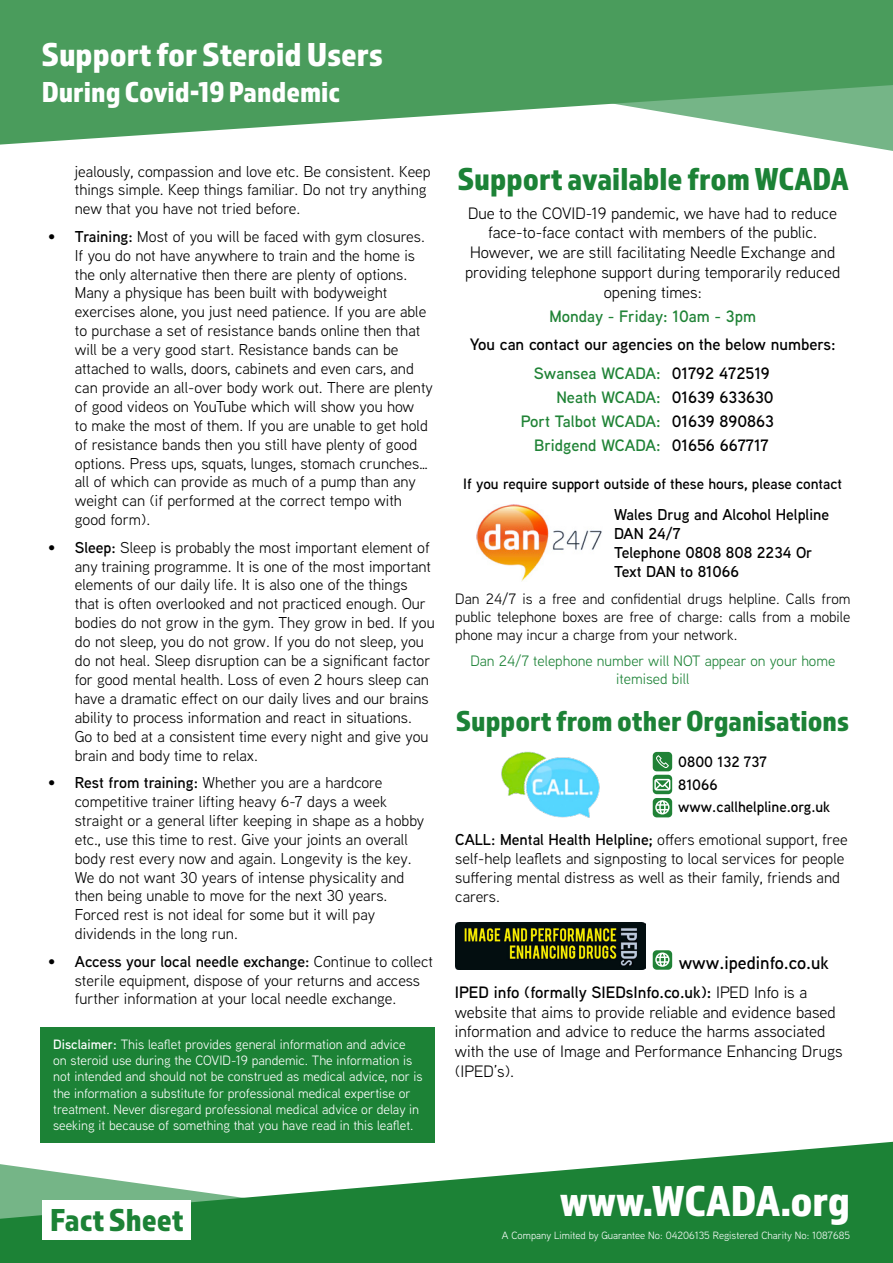
<style>
.page{position:relative;width:893px;height:1263px;background:#fff}
.page>*{position:absolute;margin:0;border:0;box-sizing:border-box;transform-origin:0 0}
.t1{font:45px "Almaq Refined";color:#fff}
.t2{font:34.5px "Almaq Refined";color:#fff}
.t3{font:33px "Almaq Refined";color:#1c8236}
.t4{font:30px "Almaq Refined";color:#1c8236}
.t5{font:30px "Almaq Refined";color:#fff}
.t6{font:600 18px "Aaux Next";color:#000}
.t7{font:16.5px/19.8px "Aaux Next";color:#000;text-align:center}
.t8{font:600 16.5px/24px "Aaux Next";color:#000}
.t9{font:600 16.5px/24px "Aaux Next";color:#208336;text-align:right}
.t10{font:15.75px/18.9px "Aaux Next";color:#000}
.t11{font:600 15.75px/18.9px "Aaux Next";color:#000}
.t12{font:15px/18px "Aaux Next";color:#000;text-align:justify}
.t13{font:600 15px/22.2px "Aaux Next";color:#000}
.t14{font:15px/18px "Aaux Next";color:#1c8236;text-align:center}
.t15{font:13.5px/16.2px "Aaux Next";color:#fff}
.t16{font:10.5px "Aaux Next";color:#fff}
.s1{font-weight:600}
</style>
<div class="page">
<svg style="left:0;top:1142px;width:893px;height:121px;fill:#1c8236"></svg>
<svg style="left:0;top:0;width:893px;height:145px;background:#65ab75"></svg>
<div style="left:43px;top:1199px;width:148px;height:40px;background:#fff"></div>
<img style="left:476px;top:505px;width:126px;height:76px">
<img style="left:455px;top:922px;width:191px;height:47px">
<img style="left:501px;top:751px;width:99px;height:67px">
<svg style="left:653px;top:950px;width:19px;height:20px"></svg>
<svg style="left:653px;top:752px;width:19px;height:65px"></svg>
<div style="left:40px;top:1027px;width:395px;height:116px;background:#1c8236"></div>
<h2 class="t2" style="left:42px;top:33px;width:343px">Support for Steroid Users</h2>
<h3 class="t5" style="left:42px;top:74px;width:300px">During Covid-19 Pandemic</h3>
<p class="t10" style="left:75px;top:161px;width:357px">jealously, compassion and love etc. Be consistent. Keep things simple. Keep things familiar. Do not try anything new that you have not tried before.</p>
<p class="t10" style="left:75px;top:226px;width:360px;text-indent:-27px"><span class="s1">• Training:</span> Most of you will be faced with gym closures.<br>If you do not have anywhere to train and the home is the only alternative then there are plenty of options.<br>Many a physique has been built with bodyweight exercises alone, you just need patience. If you are able to purchase a set of resistance bands online then that will be a very good start. Resistance bands can be attached to walls, doors, cabinets and even cars, and can provide an all-over body work out. There are plenty of good videos on YouTube which will show you how<br>to make the most of them. If you are unable to get hold of resistance bands then you still have plenty of good options. Press ups, squats, lunges, stomach crunches… all of which can provide as much of a pump than any weight can (if performed at the correct tempo with good form).</p>
<p class="t10" style="left:75px;top:537px;width:361px;text-indent:-27px"><span class="s1">• Sleep:</span> Sleep is probably the most important element of any training programme. It is one of the most important elements of our daily life. It is also one of the things that is often overlooked and not practiced enough. Our bodies do not grow in the gym. They grow in bed. If you do not sleep, you do not grow. If you do not sleep, you do not heal. Sleep disruption can be a significant factor for good mental health. Loss of even 2 hours sleep can have a dramatic effect on our daily lives and our brains ability to process information and react in situations.<br>Go to bed at a consistent time every night and give you brain and body time to relax.</p>
<p class="t10" style="left:75px;top:772px;width:351px;text-indent:-27px"><span class="s1">• Rest from training:</span> Whether you are a hardcore competitive trainer lifting heavy 6-7 days a week straight or a general lifter keeping in shape as a hobby etc., use this time to rest. Give your joints an overall body rest every now and again. Longevity is the key.<br>We do not want 30 years of intense physicality and then being unable to move for the next 30 years.<br>Forced rest is not ideal for some but it will pay dividends in the long run.</p>
<p class="t10" style="left:75px;top:951px;width:360px;text-indent:-27px"><span class="s1">• Access your local needle exchange:</span> Continue to collect sterile equipment, dispose of your returns and access further information at your local needle exchange.</p>
<p class="t15" style="left:53px;top:1036px;width:371px"><span class="s1">Disclaimer:</span> This leaflet provides general information and advice on steroid use during the COVID-19 pandemic. The information is not intended and should not be construed as medical advice, nor is the information a substitute for professional medical expertise or treatment. Never disregard professional medical advice or delay in seeking it because of something that you have read in this leaflet.</p>
<h3 class="t3" style="left:50px;top:1200px;width:135px">Fact Sheet</h3>
<h3 class="t3" style="left:458px;top:159px;width:393px">Support available from WCADA</h3>
<p class="t7" style="left:465px;top:202px;width:377px">Due to the COVID-19 pandemic, we have had to reduce face-to-face contact with members of the public.<br>However, we are still facilitating Needle Exchange and providing telephone support during temporarily reduced opening times:</p>
<p class="t9" style="left:549px;top:304px;width:208px">Monday - Friday: 10am - 3pm</p>
<p class="t8" style="left:470px;top:332px;width:367px">You can contact our agencies on the below numbers:</p>
<p class="t9" style="left:521px;top:361px;width:142px">Swansea WCADA:<br>Neath WCADA:<br>Port Talbot WCADA:<br>Bridgend WCADA:</p>
<p class="t8" style="left:672px;top:361px;width:104px">01792 472519<br>01639 633630<br>01639 890863<br>01656 667717</p>
<p class="t13" style="left:463px;top:472px;width:381px">If you require support outside of these hours, please contact</p>
<p class="t11" style="left:614px;top:505px;width:217px">Wales Drug and Alcohol Helpline<br>DAN 24/7<br>Telephone 0808 808 2234 Or<br>Text DAN to 81066</p>
<p class="t12" style="left:455px;top:589px;width:397px">Dan 24/7 is a free and confidential drugs helpline. Calls from public telephone boxes are free of charge: calls from a mobile phone may incur a charge from your network.</p>
<p class="t14" style="left:470px;top:652px;width:366px">Dan 24/7 telephone number will NOT appear on your home itemised bill</p>
<h3 class="t4" style="left:456px;top:703px;width:395px">Support from other Organisations</h3>
<p class="t13" style="left:678px;top:750px;width:153px">0800 132 737<br>81066 www.callhelpline.org.uk</p>
<p class="t10" style="left:455px;top:830px;width:394px"><span class="s1">CALL: Mental Health Helpline;</span> offers emotional support, free self-help leaflets and signposting to local services for people suffering mental distress as well as their family, friends and carers.</p>
<p class="t6" style="left:679px;top:950px;width:152px">www.ipedinfo.co.uk</p>
<p class="t7" style="left:455px;top:982px;width:389px;text-align:left"><span class="s1">IPED info (formally SIEDsInfo.co.uk):</span> IPED Info is a website that aims to provide reliable and evidence based information and advice to reduce the harms associated with the use of Image and Performance Enhancing Drugs (IPED’s).</p>
<h1 class="t1" style="left:560px;top:1174px;width:291px">www.WCADA.org</h1>
<p class="t16" style="left:502px;top:1228px;width:350px">A Company Limited by Guarantee No: 04206135 Registered Charity No: 1087685</p>
</div>
